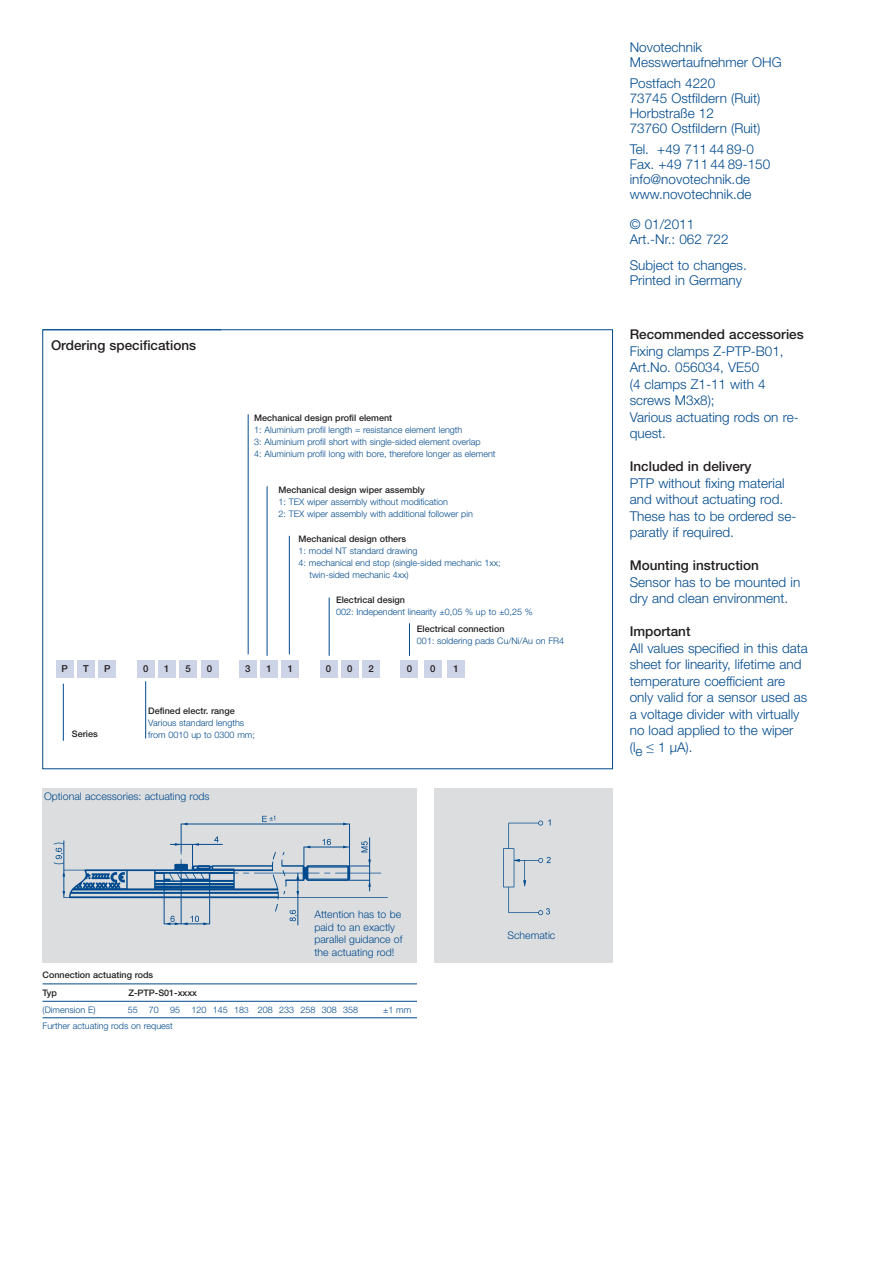
<style>
.page{position:relative;width:886px;height:1263px;background:#fff}
.page>*{position:absolute;margin:0;border:0;box-sizing:border-box;transform-origin:0 0}
.t1{font:300 13.5px/16.5px "Helvetica Neue";color:#004a8d}
.t2{font:500 13.5px "Helvetica Neue";color:#231f20}
.t3{font:300 10.5px/12.6px "Helvetica Neue";color:#004a8d}
.t4{font:500 9.6px "Helvetica Neue";color:#231f20}
.t5{font:300 9px/12px "Helvetica Neue";color:#004a8d}
.t6{font:500 9px/18px "Helvetica Neue";color:#231f20}
.s1{font-family:"Helvetica Neue LT Std";font-size:8.25px}
</style>
<div class="page">
<hr style="left:43px;top:329px;width:178px;height:1px;background:#004a8d">
<hr style="left:63px;top:684px;width:1px;height:57px;background:#004a8d">
<hr style="left:289px;top:536px;width:1px;height:118px;background:#004a8d">
<div style="left:78px;top:660px;width:17px;height:17px;background:#cdd4e7"></div>
<hr style="left:267px;top:486px;width:1px;height:170px;background:#004a8d">
<div style="left:56px;top:660px;width:17px;height:17px;background:#cdd4e7"></div>
<div style="left:158px;top:660px;width:17px;height:17px;background:#cdd4e7"></div>
<div style="left:137px;top:660px;width:17px;height:17px;background:#cdd4e7"></div>
<div style="left:180px;top:660px;width:17px;height:17px;background:#cdd4e7"></div>
<div style="left:201px;top:660px;width:17px;height:17px;background:#cdd4e7"></div>
<div style="left:239px;top:660px;width:17px;height:17px;background:#cdd4e7"></div>
<div style="left:260px;top:660px;width:17px;height:17px;background:#cdd4e7"></div>
<div style="left:282px;top:660px;width:17px;height:17px;background:#cdd4e7"></div>
<div style="left:341px;top:660px;width:17px;height:17px;background:#cdd4e7"></div>
<div style="left:320px;top:660px;width:17px;height:17px;background:#cdd4e7"></div>
<div style="left:362px;top:660px;width:17px;height:17px;background:#cdd4e7"></div>
<div style="left:424px;top:660px;width:17px;height:17px;background:#cdd4e7"></div>
<div style="left:401px;top:660px;width:17px;height:17px;background:#cdd4e7"></div>
<div style="left:447px;top:660px;width:17px;height:17px;background:#cdd4e7"></div>
<hr style="left:145px;top:681px;width:1px;height:57px;background:#004a8d">
<hr style="left:248px;top:414px;width:1px;height:240px;background:#004a8d">
<hr style="left:329px;top:597px;width:1px;height:59px;background:#004a8d">
<hr style="left:409px;top:623px;width:1px;height:33px;background:#004a8d">
<div style="left:99px;top:660px;width:17px;height:17px;background:#cdd4e7"></div>
<div style="left:43px;top:788px;width:374px;height:175px;background:#dcdddf"></div>
<img style="left:53px;top:815px;width:335px;height:111px">
<div style="left:434px;top:788px;width:178px;height:175px;background:#dcdddf"></div>
<div style="left:484px;top:930px;width:94px;height:30px;background:#dcdddf"></div>
<hr style="left:43px;top:984px;width:374px;height:1px;background:#004a8d">
<hr style="left:43px;top:1001px;width:374px;height:1px;background:#004a8d">
<hr style="left:43px;top:1017px;width:374px;height:1px;background:#004a8d">
<p class="t2" style="left:51px;top:340px;width:146px">Ordering specifications</p>
<p class="t6" style="left:254px;top:409px;width:139px">Mechanical design profil element</p>
<p class="t5" style="left:254px;top:423px;width:243px">1: Aluminium profil length = resistance element length<br>3: Aluminium profil short with single-sided element overlap<br>4: Aluminium profil long with bore, therefore longer as element</p>
<p class="t6" style="left:278px;top:482px;width:148px">Mechanical design wiper assembly</p>
<p class="t5" style="left:278px;top:496px;width:196px">1: TEX wiper assembly without modification<br>2: TEX wiper assembly with additional follower pin</p>
<p class="t6" style="left:298px;top:531px;width:109px">Mechanical design others</p>
<p class="t5" style="left:298px;top:545px;width:120px">1: model NT standard drawing</p>
<p class="t5" style="left:298px;top:557px;width:204px">4: mechanical end stop (single-sided mechanic 1xx;</p>
<p class="t5" style="left:309px;top:569px;width:101px">twin-sided mechanic 4xx)</p>
<p class="t6" style="left:336px;top:592px;width:70px">Electrical design</p>
<p class="t5" style="left:336px;top:606px;width:198px">002: Independent linearity ±0,05 % up to ±0,25 %</p>
<p class="t6" style="left:417px;top:620px;width:89px">Electrical connection</p>
<p class="t5" style="left:417px;top:634px;width:149px">001: soldering pads Cu/Ni/Au on FR4</p>
<p class="t4" style="left:104px;top:665px;width:8px">P</p>
<p class="t4" style="left:62px;top:665px;width:8px">P</p>
<p class="t4" style="left:83px;top:665px;width:7px">T</p>
<p class="t4" style="left:143px;top:665px;width:7px">0</p>
<p class="t4" style="left:164px;top:665px;width:7px">1</p>
<p class="t4" style="left:185px;top:665px;width:7px">5</p>
<p class="t4" style="left:207px;top:665px;width:7px">0</p>
<p class="t4" style="left:245px;top:665px;width:7px">3</p>
<p class="t4" style="left:266px;top:665px;width:7px">1</p>
<p class="t4" style="left:287px;top:665px;width:7px">1</p>
<p class="t4" style="left:326px;top:665px;width:7px">0</p>
<p class="t4" style="left:347px;top:665px;width:7px">0</p>
<p class="t4" style="left:368px;top:665px;width:7px">2</p>
<p class="t4" style="left:407px;top:665px;width:7px">0</p>
<p class="t4" style="left:430px;top:665px;width:7px">0</p>
<p class="t4" style="left:453px;top:665px;width:7px">1</p>
<p class="t6" style="left:148px;top:702px;width:88px">Defined electr. range</p>
<p class="t5" style="left:148px;top:716px;width:97px">Various standard lengths</p>
<p class="t6" style="left:72px;top:726px;width:27px">Series</p>
<p class="t5" style="left:148px;top:728px;width:108px">from 0010 up to 0300 mm;</p>
<p class="t3" style="left:44px;top:789px;width:167px">Optional accessories: actuating rods</p>
<p class="t6" style="left:43px;top:967px;width:112px">Connection actuating rods<br>Typ</p>
<p class="t6" style="left:128px;top:985px;width:70px">Z-PTP-S01-xxxx</p>
<p class="t3" style="left:314px;top:908px;width:89px">Attention has to be paid to an exactly parallel guidance of the actuating rod!</p>
<p class="t5" style="left:43px;top:1003px;width:55px">(Dimension E)</p>
<p class="t5" style="left:128px;top:1003px;width:12px">55</p>
<p class="t5" style="left:149px;top:1003px;width:12px">70</p>
<p class="t5" style="left:170px;top:1003px;width:12px">95</p>
<p class="t5" style="left:191px;top:1003px;width:168px">120 145 18<span class="s1">3</span> 208 233 258 308 358</p>
<p class="t5" style="left:383px;top:1003px;width:30px">±1 mm</p>
<p class="t5" style="left:43px;top:1020px;width:132px">Further actuating rods on request</p>
<p class="t3" style="left:507px;top:928px;width:49px">Schematic</p>
<p class="t1" style="left:629px;top:40px;width:153px;line-height:15px">Novotechnik<br>Messwertaufnehmer OHG</p>
<p class="t1" style="left:629px;top:76px;width:132px;line-height:15px">Postfach 4220<br>73745 Ostfildern (Ruit)<br>Horbstraße 12<br>73760 Ostfildern (Ruit)</p>
<p class="t1" style="left:629px;top:142px;width:142px;line-height:15px">Tel. +49 711 44 89-0<br>Fax. +49 711 44 89-150 info@novotechnik.de www.novotechnik.de</p>
<p class="t1" style="left:629px;top:217px;width:100px;line-height:15px">© 01/2011<br>Art.-Nr.: 062 722</p>
<p class="t1" style="left:629px;top:257px;width:119px;line-height:15px">Subject to changes.<br>Printed in Germany</p>
<p class="t2" style="left:629px;top:330px;width:175px">Recommended accessories</p>
<p class="t1" style="left:629px;top:342px;width:170px">Fixing clamps Z-PTP-B01,<br>Art.No. 056034, VE50<br>(4 clamps Z1-11 with 4 screws M3x8);<br>Various actuating rods on re&shy;quest.</p>
<p class="t2" style="left:629px;top:462px;width:123px">Included in delivery</p>
<p class="t1" style="left:629px;top:474px;width:168px">PTP without fixing material and without actuating rod.<br>These has to be ordered se&shy;paratly if required.</p>
<p class="t2" style="left:629px;top:561px;width:131px">Mounting instruction</p>
<p class="t1" style="left:629px;top:573px;width:172px">Sensor has to be mounted in dry and clean environment.</p>
<p class="t2" style="left:629px;top:626px;width:62px">Important</p>
<p class="t1" style="left:629px;top:639px;width:179px">All values specified in this data sheet for linearity, lifetime and temperature coefficient are only valid for a sensor used as a voltage divider with virtually no load applied to the wiper (le ≤ 1 µA).</p>
</div>
